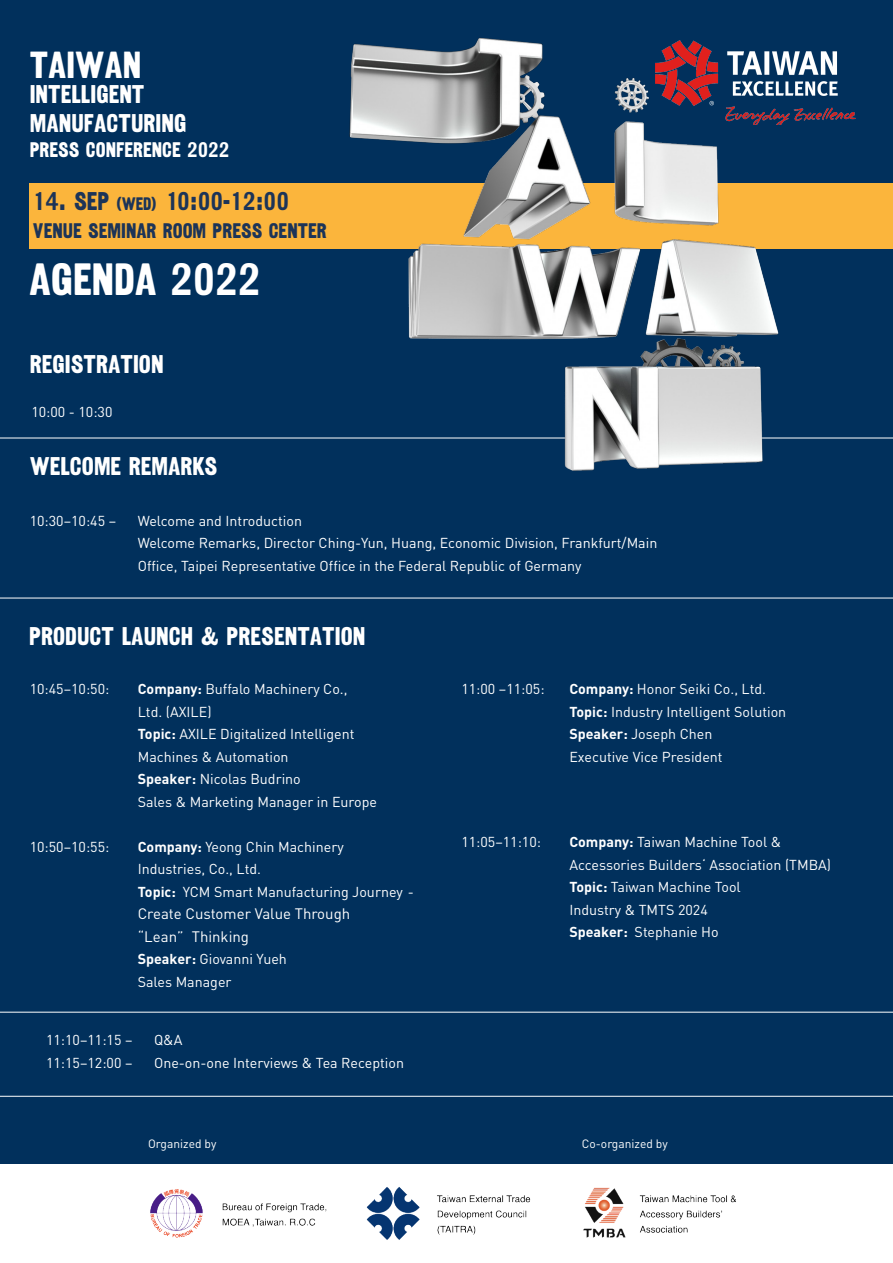
<style>
.page{position:relative;width:893px;height:1263px;background:#01305c}
.page>*{position:absolute;margin:0;border:0;box-sizing:border-box;transform-origin:0 0}
.t1{font:45px "Railroad Gothic CC";color:#fff}
.t2{font:37.5px "Railroad Gothic CC";color:#fff}
.t3{font:25.5px "Railroad Gothic CC";color:#fff}
.t4{font:25.5px "Railroad Gothic CC";color:#1c3458}
.t5{font:21px "Railroad Gothic CC";color:#1c3458}
.t6{font:21px "Railroad Gothic CC";color:#fff}
.t7{font:15px "DINOT";color:#fff}
.t8{font:14.25px/22.5px "DINOT";color:#fff}
.t9{font:12px "DINOT";color:#fff}
.s1{font-size:18px}
.s2{font-weight:700}
</style>
<div class="page">
<div style="left:0;top:1164px;width:893px;height:99px;background:#fff"></div>
<hr style="left:0;top:438px;width:893px;height:1px;background:#fff">
<hr style="left:0;top:598px;width:893px;height:1px;background:#fff">
<hr style="left:0;top:1096px;width:893px;height:1px;background:#fff">
<hr style="left:0;top:1012px;width:893px;height:1px;background:#fff">
<img style="left:150px;top:1187px;width:381px;height:53px">
<img style="left:583px;top:1187px;width:153px;height:51px">
<div style="left:29px;top:183px;width:864px;height:65px;background:#fbb53c"></div>
<img style="left:310px;top:38px;width:484px;height:433px">
<img style="left:655px;top:41px;width:200px;height:83px">
<p class="t2" style="left:30px;top:36px;width:113px">TAIWAN</p>
<p class="t3" style="left:30px;top:75px;width:116px">INTELLIGENT</p>
<p class="t3" style="left:30px;top:103px;width:158px">MANUFACTURING</p>
<p class="t6" style="left:30px;top:134px;width:201px">PRESS CONFERENCE 2022</p>
<p class="t4" style="left:33px;top:182px;width:258px">14. SEP <span class="s1">(WED)</span> 10:00-12:00</p>
<p class="t5" style="left:33px;top:215px;width:295px">VENUE SEMINAR ROOM PRESS CENTER</p>
<p class="t1" style="left:29px;top:244px;width:233px">AGENDA 2022</p>
<p class="t3" style="left:30px;top:345px;width:135px">REGISTRATION</p>
<p class="t8" style="left:31px;top:400px;width:83px">10:00 - 10:30</p>
<p class="t3" style="left:30px;top:446px;width:189px">WELCOME REMARKS</p>
<p class="t8" style="left:30px;top:509px;width:88px">10:30–10:45 –</p>
<p class="t8" style="left:138px;top:509px;width:166px">Welcome and Introduction</p>
<p class="t8" style="left:138px;top:531px;width:521px">Welcome Remarks, Director Ching-Yun, Huang, Economic Division, Frankfurt/Main<br>Office, Taipei Representative Office in the Federal Republic of Germany</p>
<p class="t3" style="left:29px;top:617px;width:338px">PRODUCT LAUNCH &amp; PRESENTATION</p>
<p class="t8" style="left:30px;top:677px;width:81px">10:45–10:50:</p>
<p class="t8" style="left:138px;top:677px;width:211px"><span class="s2">Company:</span> Buffalo Machinery Co.,</p>
<p class="t8" style="left:138px;top:700px;width:75px">Ltd. (AXILE)</p>
<p class="t8" style="left:138px;top:722px;width:218px"><span class="s2">Topic:</span> AXILE Digitalized Intelligent<br>Machines &amp; Automation</p>
<p class="t8" style="left:138px;top:767px;width:165px"><span class="s2">Speaker:</span> Nicolas Budrino</p>
<p class="t8" style="left:138px;top:790px;width:241px">Sales &amp; Marketing Manager in Europe</p>
<p class="t8" style="left:30px;top:835px;width:81px">10:50–10:55:</p>
<p class="t8" style="left:138px;top:835px;width:208px"><span class="s2">Company:</span> Yeong Chin Machinery<br>Industries, Co., Ltd.</p>
<p class="t8" style="left:138px;top:880px;width:278px"><span class="s2">Topic:</span> YCM Smart Manufacturing Journey -</p>
<p class="t7" style="left:138px;top:903px;width:214px">Create Customer Value Through</p>
<p class="t7" style="left:138px;top:926px;width:113px">“Lean” Thinking</p>
<p class="t8" style="left:138px;top:947px;width:151px"><span class="s2">Speaker:</span> Giovanni Yueh</p>
<p class="t8" style="left:138px;top:970px;width:95px">Sales Manager</p>
<p class="t8" style="left:46px;top:1028px;width:88px">11:10–11:15 –</p>
<p class="t8" style="left:154px;top:1028px;width:30px">Q&amp;A</p>
<p class="t8" style="left:46px;top:1051px;width:88px">11:15–12:00 –</p>
<p class="t8" style="left:154px;top:1051px;width:252px">One-on-one Interviews &amp; Tea Reception</p>
<p class="t8" style="left:461px;top:677px;width:85px">11:00 –11:05:</p>
<p class="t8" style="left:569px;top:677px;width:198px"><span class="s2">Company:</span> Honor Seiki Co., Ltd.</p>
<p class="t8" style="left:569px;top:700px;width:218px"><span class="s2">Topic:</span> Industry Intelligent Solution</p>
<p class="t8" style="left:569px;top:722px;width:144px"><span class="s2">Speaker:</span> Joseph Chen</p>
<p class="t8" style="left:569px;top:745px;width:155px">Executive Vice President</p>
<p class="t8" style="left:461px;top:830px;width:81px">11:05–11:10:</p>
<p class="t8" style="left:569px;top:830px;width:213px"><span class="s2">Company:</span> Taiwan Machine Tool &amp;</p>
<p class="t8" style="left:569px;top:853px;width:263px">Accessories Builders‘ Association (TMBA)</p>
<p class="t8" style="left:569px;top:875px;width:173px"><span class="s2">Topic:</span> Taiwan Machine Tool<br>Industry &amp; TMTS 2024</p>
<p class="t8" style="left:569px;top:920px;width:151px"><span class="s2">Speaker:</span> Stephanie Ho</p>
<p class="t9" style="left:148px;top:1135px;width:70px">Organized by</p>
<p class="t9" style="left:582px;top:1135px;width:88px">Co-organized by</p>
</div>
